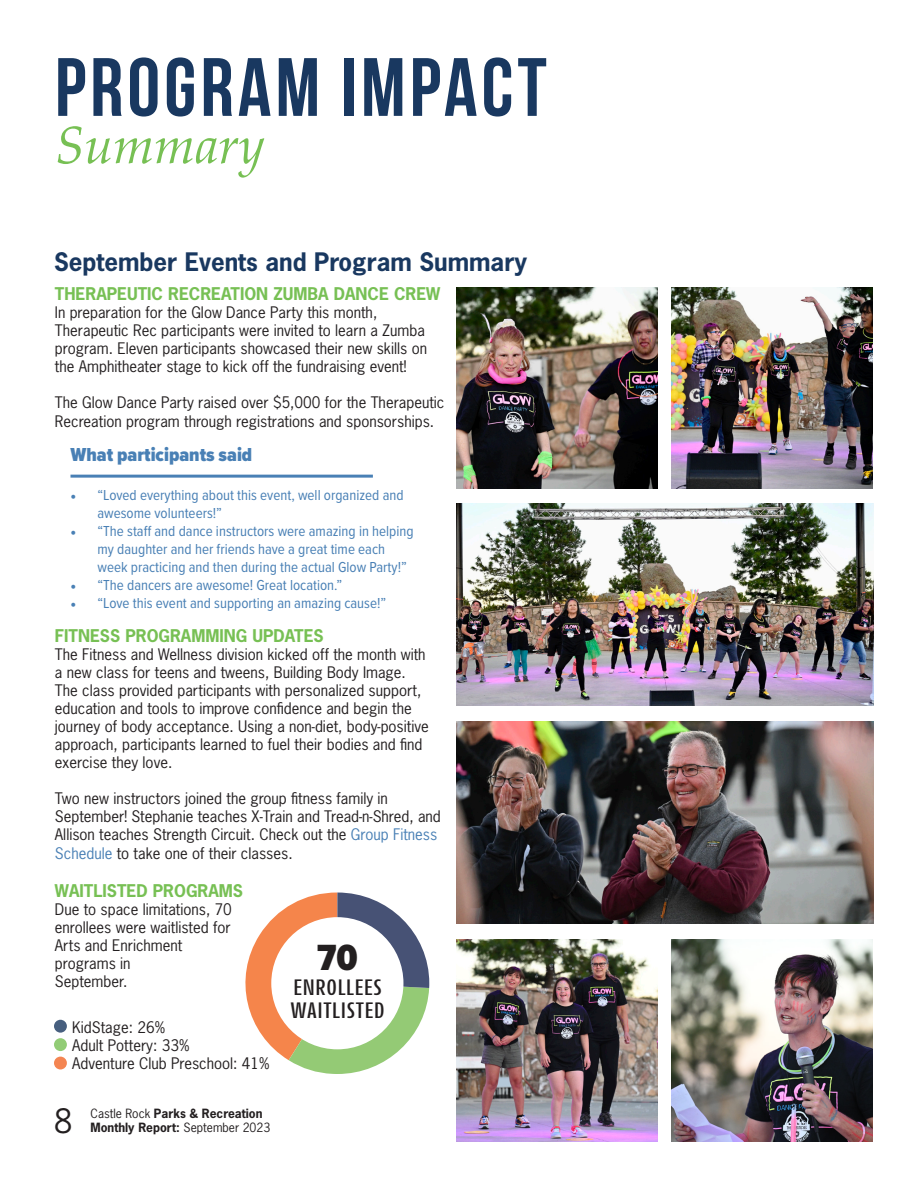
<style>
.page{position:relative;width:918px;height:1188px;background:#fff}
.page>*{position:absolute;margin:0;border:0;box-sizing:border-box;transform-origin:0 0}
.t1{font:82.5px "Bebas Neue";letter-spacing:.05em;color:#193860}
.t2{font:italic 52.5px "Palatino Linotype";color:#77c054}
.t3{font:900 37.8px "Proxima Nova Cond";color:#231f20}
.t4{font:31.5px "News Gothic Std";color:#231f20}
.t5{font:700 24px "News Gothic Std";color:#193860}
.t6{font:500 22.95px/23px "Cantiga Cnd";letter-spacing:.01em;color:#231f20}
.t7{font:900 19.5px "Proxima Nova Cond";color:#4980b5}
.t8{font:700 16.5px "News Gothic Std";color:#77c054}
.t9{font:15px/18px "News Gothic Std";color:#231f20}
.t10{font:15px/18px "Proxima Nova Cond";color:#4980b5}
.t11{font:700 12px/14.4px "News Gothic Std";color:#231f20}
.s1{font-family:"Minion Pro"}
.s2{color:#4980b5}
.s3{font-weight:400}
</style>
<div class="page">
<img style="left:456px;top:504px;width:417px;height:201px">
<svg style="left:54px;top:1038px;width:13px;height:13px"></svg>
<svg style="left:54px;top:1020px;width:13px;height:13px"></svg>
<svg style="left:54px;top:1057px;width:13px;height:13px"></svg>
<img style="left:672px;top:287px;width:201px;height:202px">
<img style="left:456px;top:287px;width:201px;height:202px">
<svg style="left:245px;top:893px;width:184px;height:181px"></svg>
<div style="left:271px;top:917px;width:132px;height:132px;background:#fff;border-radius:50%"></div>
<img style="left:456px;top:722px;width:417px;height:201px">
<img style="left:672px;top:940px;width:201px;height:201px">
<img style="left:456px;top:940px;width:201px;height:201px">
<hr style="left:70px;top:475px;width:303px;height:3px;background:#4980b5">
<p class="t1" style="left:55px;top:42px;width:493px">PROGRAM IMPACT</p>
<p class="t2" style="left:55px;top:108px;width:212px">Summary</p>
<p class="t5" style="left:54px;top:246px;width:475px">September Events and Program Summary</p>
<p class="t8" style="left:55px;top:283px;width:387px">THERAPEUTIC RECREATION ZUMBA DANCE CREW</p>
<p class="t9" style="left:55px;top:303px;width:374px">In preparation for the Glow Dance Party this month, Therapeutic Rec participants were invited to learn a Zumba program. Eleven participants showcased their new skills on the Amphitheater stage to kick off the fundraising event!</p>
<p class="t9" style="left:55px;top:392px;width:391px;line-height:19.5px">The Glow Dance Party raised over $5,000 for the Therapeutic<br>Recreation program through registrations and sponsorships.</p>
<p class="t7" style="left:70px;top:440px;width:183px">What participants said</p>
<p class="t10" style="left:98px;top:485px;width:308px;text-indent:-27px"><span class="s1">•</span> “Loved everything about this event, well organized and awesome volunteers!”</p>
<p class="t10" style="left:98px;top:521px;width:318px;text-indent:-27px"><span class="s1">•</span> “The staff and dance instructors were amazing in helping my daughter and her friends have a great time each week practicing and then during the actual Glow Party!”</p>
<p class="t10" style="left:70px;top:575px;width:273px"><span class="s1">•</span> “The dancers are awesome! Great location.”</p>
<p class="t10" style="left:70px;top:593px;width:317px"><span class="s1">•</span> “Love this event and supporting an amazing cause!”</p>
<p class="t8" style="left:55px;top:625px;width:270px">FITNESS PROGRAMMING UPDATES</p>
<p class="t9" style="left:55px;top:645px;width:375px">The Fitness and Wellness division kicked off the month with a new class for teens and tweens, Building Body Image.<br>The class provided participants with personalized support, education and tools to improve confidence and begin the journey of body acceptance. Using a non-diet, body-positive approach, participants learned to fuel their bodies and find exercise they love.</p>
<p class="t9" style="left:55px;top:789px;width:387px">Two new instructors joined the group fitness family in<br>September! Stephanie teaches X-Train and Tread-n-Shred, and<br>Allison teaches Strength Circuit. Check out the <span class="s2">Group Fitness</span></p>
<p class="t9" style="left:55px;top:845px;width:239px"><span class="s2">Schedule</span> to take one of their classes.</p>
<p class="t8" style="left:55px;top:880px;width:190px">WAITLISTED PROGRAMS</p>
<p class="t9" style="left:55px;top:900px;width:178px">Due to space limitations, 70</p>
<p class="t9" style="left:55px;top:918px;width:177px">enrollees were waitlisted for</p>
<p class="t9" style="left:55px;top:936px;width:129px">Arts and Enrichment</p>
<p class="t9" style="left:55px;top:954px;width:77px">programs in</p>
<p class="t9" style="left:55px;top:972px;width:74px">September.</p>
<p class="t3" style="left:317px;top:929px;width:42px">70</p>
<p class="t6" style="left:290px;top:975px;width:96px">ENROLLEES<br>WAITLISTED</p>
<p class="t9" style="left:72px;top:1018px;width:94px">KidStage: 26%</p>
<p class="t9" style="left:72px;top:1036px;width:119px">Adult Pottery: 33%</p>
<p class="t9" style="left:72px;top:1054px;width:199px">Adventure Club Preschool: 41%</p>
<h3 class="t4" style="left:54px;top:1101px;width:20px">8</h3>
<p class="t11" style="left:91px;top:1106px;width:181px"><span class="s3">Castle Rock</span> Parks &amp; Recreation<br>Monthly Report: <span class="s3">September 2023</span></p>
</div>
